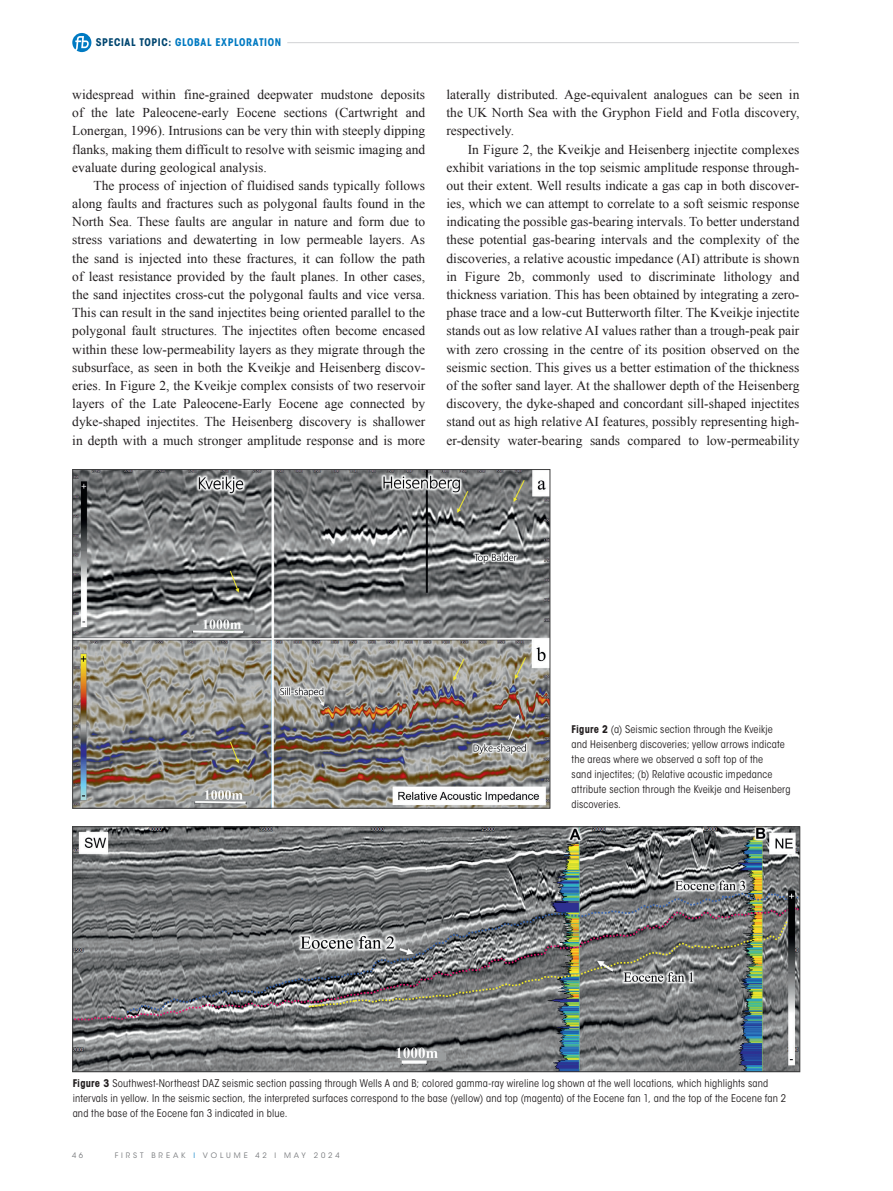
<style>
.page{position:relative;width:893px;height:1191px;background:#fff}
.page>*{position:absolute;margin:0;border:0;box-sizing:border-box;transform-origin:0 0}
._00-FB_BODY_indent{font:13.5px/18.1px "Times New Roman";color:#231f20;text-align:justify}
._00-FB_BODY{font:13.5px/18.1px "Times New Roman";color:#231f20;text-align:justify}
._06-CAPTION_black{font:condensed 10.5px/15px "ITC Avant Garde Std";letter-spacing:.015em;color:#231f20}
.t1{font:700 condensed 10.5px "ITC Avant Garde Std";letter-spacing:.055em;color:#007ac2}
.t2{font:7.5px "ITC Avant Garde Std";letter-spacing:.385em;color:#787a7d}
.s1{color:#004670}
.s2{font-weight:700}
.s3{color:#1c8acb}
</style>
<div class="page">
<hr style="left:287px;top:42px;width:512px;height:1px;background:#d1d2d4">
<svg style="left:72px;top:33px;width:19px;height:19px"></svg>
<img style="left:74px;top:471px;width:474px;height:335px">
<div style="left:72px;top:469px;width:478px;height:339px;border:1px solid #3e3e3f"></div>
<img style="left:74px;top:828px;width:724px;height:242px">
<div style="left:72px;top:826px;width:728px;height:246px;border:1px solid #3e3e3f"></div>
<p class="t1" style="left:96px;top:36px;width:187px"><span class="s1">SPECIAL TOPIC:</span> GLOBAL EXPLORATION</p>
<p class="_00-FB_BODY" style="left:72px;top:85px;width:354px">widespread within fine-grained deepwater mudstone deposits of the late Paleocene-early Eocene sections (Cartwright and Lonergan, 1996). Intrusions can be very thin with steeply dipping flanks, making them difficult to resolve with seismic imaging and evaluate during geological analysis.</p>
<p class="_00-FB_BODY_indent" style="left:72px;top:176px;width:354px;text-indent:21px">The process of injection of fluidised sands typically follows along faults and fractures such as polygonal faults found in the North Sea. These faults are angular in nature and form due to stress variations and dewaterting in low permeable layers. As the sand is injected into these fractures, it can follow the path of least resistance provided by the fault planes. In other cases, the sand injectites cross-cut the polygonal faults and vice versa.<br>This can result in the sand injectites being oriented parallel to the polygonal fault structures. The injectites often become encased within these low-permeability layers as they migrate through the subsurface, as seen in both the Kveikje and Heisenberg discov&shy;eries. In Figure 2, the Kveikje complex consists of two reservoir layers of the Late Paleocene-Early Eocene age connected by dyke-shaped injectites. The Heisenberg discovery is shallower in depth with a much stronger amplitude response and is more</p>
<p class="_00-FB_BODY_indent" style="left:446px;top:85px;width:354px">laterally distributed. Age-equivalent analogues can be seen in the UK North Sea with the Gryphon Field and Fotla discovery, respectively.</p>
<p class="_00-FB_BODY_indent" style="left:446px;top:140px;width:354px;text-indent:21px">In Figure 2, the Kveikje and Heisenberg injectite complexes exhibit variations in the top seismic amplitude response through&shy;out their extent. Well results indicate a gas cap in both discover&shy;ies, which we can attempt to correlate to a soft seismic response indicating the possible gas-bearing intervals. To better understand these potential gas-bearing intervals and the complexity of the discoveries, a relative acoustic impedance (AI) attribute is shown in Figure 2b, commonly used to discriminate lithology and thickness variation. This has been obtained by integrating a zero&shy;phase trace and a low-cut Butterworth filter. The Kveikje injectite stands out as low relative AI values rather than a trough-peak pair with zero crossing in the centre of its position observed on the seismic section. This gives us a better estimation of the thickness of the softer sand layer. At the shallower depth of the Heisenberg discovery, the dyke-shaped and concordant sill-shaped injectites stand out as high relative AI features, possibly representing high&shy;er-density water-bearing sands compared to low-permeability</p>
<p class="_06-CAPTION_black" style="left:572px;top:722px;width:220px"><span class="s2">Figure 2</span> (a) Seismic section through the Kveikje and Heisenberg discoveries; yellow arrows indicate the areas where we observed a soft top of the<br>sand injectites; (b) Relative acoustic impedance attribute section through the Kveikje and Heisenberg discoveries.</p>
<p class="_06-CAPTION_black" style="left:73px;top:1075px;width:715px"><span class="s2">Figure 3</span> Southwest-Northeast DAZ seismic section passing through Wells A and B; colored gamma-ray wireline log shown at the well locations, which highlights sand intervals in yellow. In the seismic section, the interpreted surfaces correspond to the base (yellow) and top (magenta) of the Eocene fan 1, and the top of the Eocene fan 2 and the base of the Eocene fan 3 indicated in blue.</p>
<p class="t2" style="left:72px;top:1151px;width:13px">4 6</p>
<p class="t2" style="left:115px;top:1151px;width:226px">FIRST BREAK <span class="s3">I</span> VOLUME 42 I MAY 2024</p>
</div>
